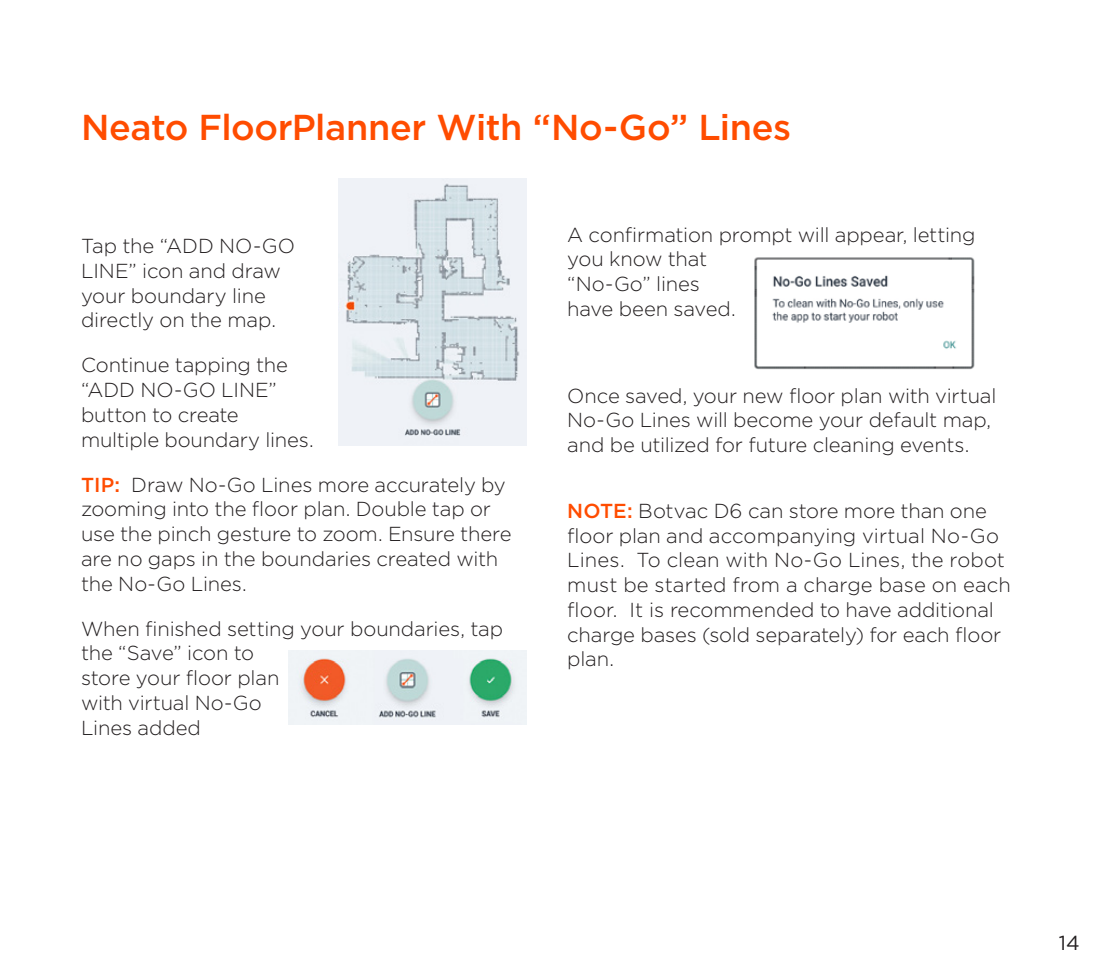
<style>
.page{position:relative;width:1094px;height:972px;background:#fff}
.page>*{position:absolute;margin:0;border:0;box-sizing:border-box;transform-origin:0 0}
.t1{font:500 36px "Gotham";letter-spacing:-.015em;color:#ff4c00}
.t2{font:300 20.25px/24.8px "Gotham";letter-spacing:-.005em;color:#231f20}
.t3{font:20.25px "Gotham";color:#231f20}
.s1{font-weight:500;color:#ff4c00}
</style>
<div class="page">
<img style="left:338px;top:179px;width:189px;height:267px">
<img style="left:288px;top:651px;width:238px;height:73px">
<img style="left:754px;top:257px;width:221px;height:113px">
<h1 class="t1" style="left:81px;top:104px;width:711px">Neato FloorPlanner With “No-Go” Lines</h1>
<p class="t2" style="left:81px;top:233px;width:215px">Tap the “ADD NO-GO<br>LINE” icon and draw your boundary line directly on the map.</p>
<p class="t2" style="left:81px;top:352px;width:234px">Continue tapping the “ADD NO-GO LINE” button to create multiple boundary lines.</p>
<p class="t2" style="left:81px;top:472px;width:432px"><span class="s1">TIP:</span> Draw No-Go Lines more accurately by zooming into the floor plan. Double tap or use the pinch gesture to zoom. Ensure there are no gaps in the boundaries created with the No-Go Lines.</p>
<p class="t2" style="left:81px;top:616px;width:423px">When finished setting your boundaries, tap the “Save” icon to<br>store your floor plan<br>with virtual No-Go<br>Lines added</p>
<p class="t2" style="left:567px;top:222px;width:410px">A confirmation prompt will appear, letting you know that<br>“No-Go” lines<br>have been saved.</p>
<p class="t2" style="left:567px;top:383px;width:431px">Once saved, your new floor plan with virtual<br>No-Go Lines will become your default map, and be utilized for future cleaning events.</p>
<p class="t2" style="left:567px;top:498px;width:445px"><span class="s1">NOTE:</span> Botvac D6 can store more than one floor plan and accompanying virtual No-Go Lines. To clean with No-Go Lines, the robot must be started from a charge base on each floor. It is recommended to have additional charge bases (sold separately) for each floor plan.</p>
<p class="t3" style="left:1058px;top:930px;width:22px">14</p>
</div>
